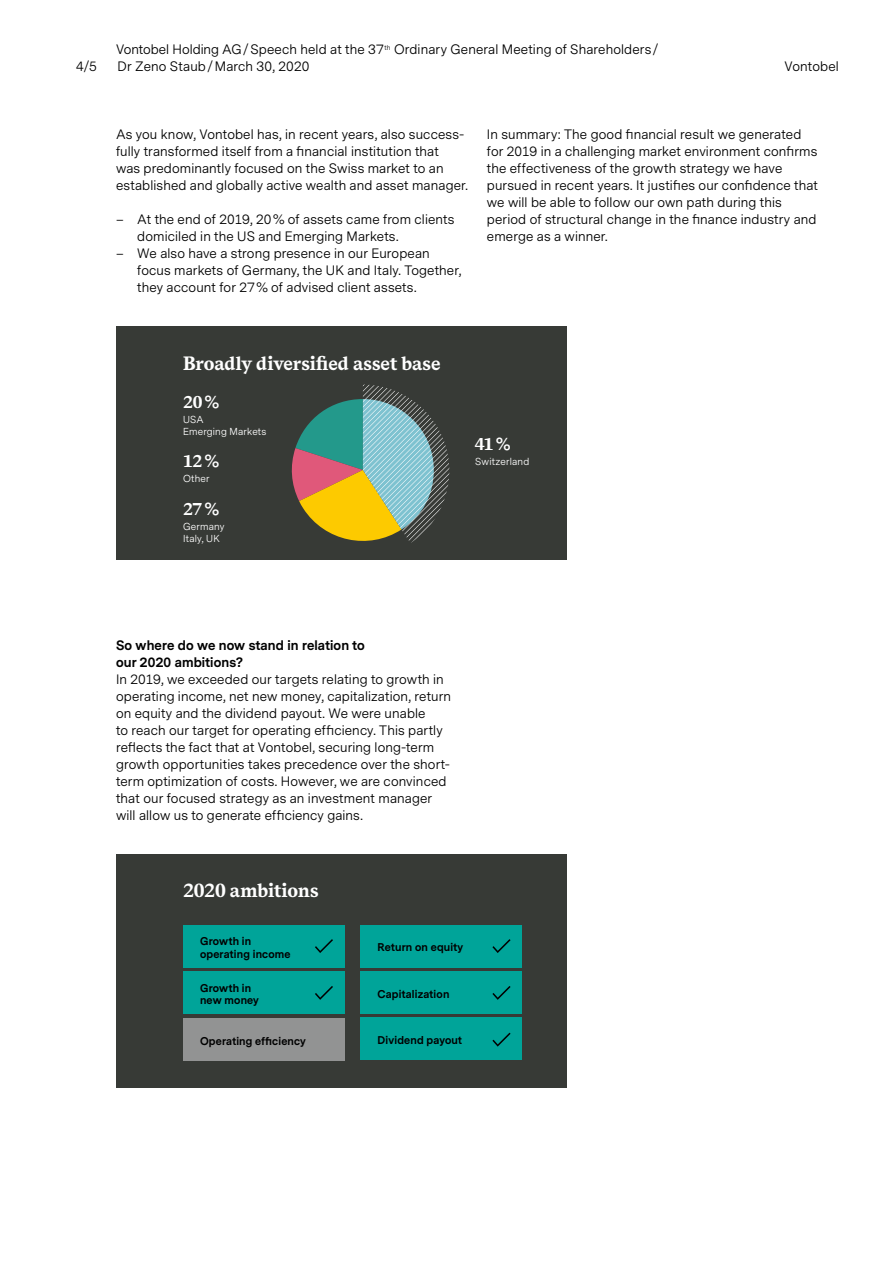
<style>
.page{position:relative;width:893px;height:1263px;background:#fff}
.page>*{position:absolute;margin:0;border:0;box-sizing:border-box;transform-origin:0 0}
.t1{font:700 18px "Vontobel Serif";letter-spacing:-.005em;color:#fff}
.t2{font:700 16.2px "Vontobel Serif";letter-spacing:-.01em;color:#fff}
.t3{font:12.75px/17px "Vontobel Sans";letter-spacing:.01em;color:#000}
.t4{font:700 12.75px/17px "Vontobel Sans";letter-spacing:.01em;color:#000}
.t5{font:700 10.5px/12.8px "Vontobel Sans";letter-spacing:.02em;color:#000}
.t6{font:9.45px/11.6px "Vontobel Sans";letter-spacing:.025em;color:#fff}
</style>
<div class="page">
<div style="left:116px;top:326px;width:451px;height:234px;background:#373a36"></div>
<svg style="left:292px;top:384px;width:157px;height:159px"></svg>
<div style="left:116px;top:854px;width:451px;height:233px;background:#373a36"></div>
<div style="left:183px;top:925px;width:162px;height:42px;background:#00a499"></div>
<div style="left:361px;top:972px;width:161px;height:42px;background:#00a499"></div>
<div style="left:361px;top:1017px;width:161px;height:43px;background:#00a499"></div>
<div style="left:361px;top:925px;width:161px;height:42px;background:#00a499"></div>
<div style="left:183px;top:972px;width:162px;height:42px;background:#00a499"></div>
<div style="left:183px;top:1018px;width:162px;height:43px;background:#929393"></div>
<svg style="left:315px;top:939px;width:18px;height:14px"></svg>
<svg style="left:492px;top:939px;width:19px;height:14px"></svg>
<svg style="left:492px;top:986px;width:19px;height:14px"></svg>
<svg style="left:315px;top:986px;width:18px;height:14px"></svg>
<svg style="left:492px;top:1033px;width:19px;height:13px"></svg>
<p class="t3" style="left:116px;top:41px;width:544px">Vontobel Holding AG/Speech held at the 37<sup>th</sup> Ordinary General Meeting of Shareholders/<br>Dr Zeno Staub/March 30, 2020</p>
<p class="t3" style="left:76px;top:58px;width:22px">4/5</p>
<p class="t3" style="left:785px;top:58px;width:56px">Vontobel</p>
<p class="t3" style="left:116px;top:126px;width:353px">As you know, Vontobel has, in recent years, also success&shy;fully transformed itself from a financial institution that<br>was predominantly focused on the Swiss market to an established and globally active wealth and asset manager.</p>
<p class="t3" style="left:137px;top:212px;width:319px;text-indent:-21px">– At the end of 2019, 20% of assets came from clients domiciled in the US and Emerging Markets.</p>
<p class="t3" style="left:137px;top:246px;width:325px;text-indent:-21px">– We also have a strong presence in our European focus markets of Germany, the UK and Italy. Together, they account for 27% of advised client assets.</p>
<p class="t3" style="left:487px;top:126px;width:333px">In summary: The good financial result we generated for 2019 in a challenging market environment confirms the effectiveness of the growth strategy we have pursued in recent years. It justifies our confidence that we will be able to follow our own path during this period of structural change in the finance industry and emerge as a winner.</p>
<h1 class="t1" style="left:183px;top:350px;width:259px">Broadly diversified asset base</h1>
<p class="t2" style="left:183px;top:391px;width:38px">20 %</p>
<p class="t6" style="left:183px;top:414px;width:85px">USA<br>Emerging Markets</p>
<p class="t2" style="left:183px;top:449px;width:38px">12 %</p>
<p class="t6" style="left:183px;top:473px;width:28px">Other</p>
<p class="t2" style="left:183px;top:497px;width:38px">27 %</p>
<p class="t6" style="left:183px;top:521px;width:43px">Germany<br>Italy, UK</p>
<p class="t2" style="left:475px;top:433px;width:37px">41 %</p>
<p class="t6" style="left:475px;top:456px;width:56px">Switzerland</p>
<p class="t4" style="left:116px;top:637px;width:250px">So where do we now stand in relation to our 2020 ambitions?</p>
<p class="t3" style="left:116px;top:671px;width:337px">In 2019, we exceeded our targets relating to growth in operating income, net new money, capitalization, return on equity and the dividend payout. We were unable<br>to reach our target for operating efficiency. This partly reflects the fact that at Vontobel, securing long-term growth opportunities takes precedence over the short&shy;term optimization of costs. However, we are convinced that our focused strategy as an investment manager will allow us to generate efficiency gains.</p>
<h1 class="t1" style="left:183px;top:878px;width:137px">2020 ambitions</h1>
<p class="t5" style="left:200px;top:935px;width:92px">Growth in operating income</p>
<p class="t5" style="left:200px;top:981px;width:60px">Growth in new money</p>
<p class="t5" style="left:200px;top:1035px;width:107px">Operating efficiency</p>
<p class="t5" style="left:378px;top:941px;width:87px">Return on equity</p>
<p class="t5" style="left:378px;top:988px;width:73px">Capitalization</p>
<p class="t5" style="left:378px;top:1034px;width:86px">Dividend payout</p>
</div>
